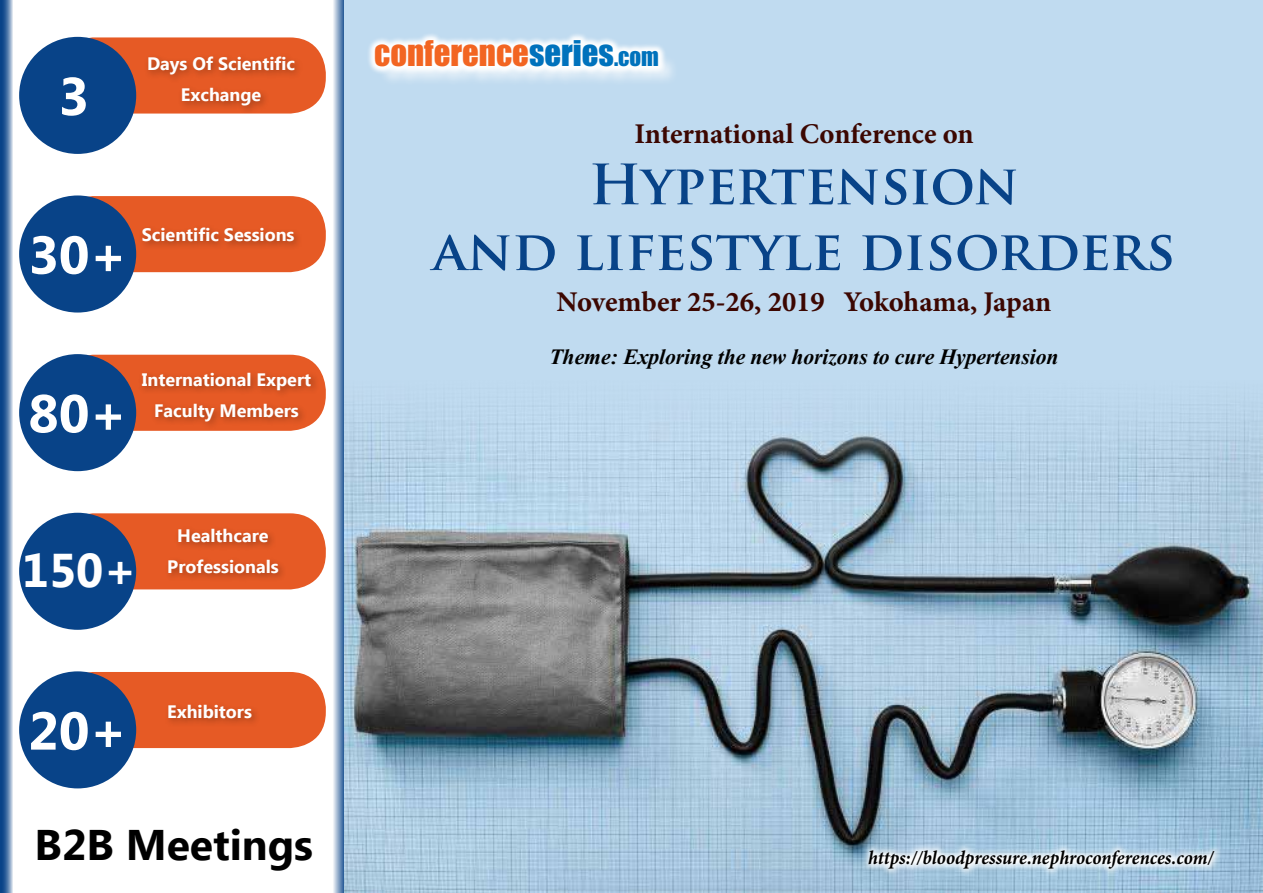
<style>
.page{position:relative;width:1263px;height:893px;background:#fff}
.page>*{position:absolute;margin:0;border:0;box-sizing:border-box;transform-origin:0 0}
.t1{font:700 54.15px/65.8px "Trajan Pro";color:#084388;text-align:center}
.t2{font:700 53.25px "Ebrima";color:#fff}
.t3{font:700 47.25px "Ebrima";color:#fff}
.t4{font:700 42.75px "Ebrima";color:#000}
.t5{font:32.7px "Impact";color:#f26522}
.t6{font:700 28.65px "Minion Pro";letter-spacing:-.005em;color:#3c0701}
.t7{font:italic 700 21.6px "Times New Roman";letter-spacing:-.005em;color:#000}
.t8{font:italic 700 19.5px "Minion Pro";letter-spacing:-.005em;color:#000;scale:.95 1}
.t9{font:700 18px/30.9px "Ebrima";color:#fff;text-align:center}
.s1{color:#0072bc}
.s2{font-size:22.95px;color:#0072bc}
</style>
<div class="page">
<svg style="left:333px;top:0;width:12px;height:893px;background:#8da8c8"></svg>
<div style="left:58px;top:37px;width:268px;height:77px;background:#e65a25;border-radius:36px"></div>
<div style="left:19px;top:37px;width:117px;height:117px;background:#084388;border-radius:50%"></div>
<div style="left:144px;top:53px;width:160px;height:62px;background:#000;opacity:.3"></div>
<div style="left:58px;top:196px;width:268px;height:76px;background:#e65a25;border-radius:36px"></div>
<div style="left:19px;top:195px;width:117px;height:118px;background:#084388;border-radius:50%"></div>
<div style="left:139px;top:224px;width:164px;height:27px;background:#000;opacity:.3"></div>
<div style="left:58px;top:355px;width:268px;height:76px;background:#e65a25;border-radius:36px"></div>
<div style="left:19px;top:354px;width:117px;height:117px;background:#084388;border-radius:50%"></div>
<div style="left:138px;top:369px;width:183px;height:61px;background:#000;opacity:.3"></div>
<div style="left:58px;top:513px;width:268px;height:76px;background:#e65a25;border-radius:36px"></div>
<div style="left:19px;top:513px;width:117px;height:117px;background:#084388;border-radius:50%"></div>
<div style="left:164px;top:525px;width:123px;height:57px;background:#000;opacity:.3"></div>
<div style="left:58px;top:672px;width:268px;height:76px;background:#e65a25;border-radius:36px"></div>
<div style="left:19px;top:671px;width:117px;height:117px;background:#084388;border-radius:50%"></div>
<div style="left:164px;top:701px;width:97px;height:27px;background:#000;opacity:.3"></div>
<svg style="left:0;top:0;width:13px;height:893px;background:#517aab"></svg>
<div style="left:345px;top:0;width:918px;height:893px;background:#c0dbf0"></div>
<img style="left:345px;top:404px;width:918px;height:489px">
<div style="left:378px;top:44px;width:301px;height:43px;background:#fff;opacity:.75"></div>
<svg style="left:369px;top:34px;width:298px;height:42px;fill:#fcfdfe"></svg>
<svg style="left:860px;top:841px;width:362px;height:37px"></svg>
<h2 class="t2" style="left:58px;top:57px;width:32px">3</h2>
<p class="t9" style="left:147px;top:49px;width:150px">Days Of Scientific<br>Exchange</p>
<h2 class="t2" style="left:28px;top:215px;width:100px">30+</h2>
<p class="t9" style="left:142px;top:220px;width:154px">Scientific Sessions</p>
<h2 class="t2" style="left:28px;top:374px;width:100px">80+</h2>
<p class="t9" style="left:142px;top:365px;width:171px">International Expert<br>Faculty Members</p>
<h3 class="t3" style="left:22px;top:535px;width:116px">150+</h3>
<p class="t9" style="left:167px;top:521px;width:113px">Healthcare<br>Professionals</p>
<h2 class="t2" style="left:28px;top:691px;width:100px">20+</h2>
<p class="t9" style="left:167px;top:697px;width:86px">Exhibitors</p>
<h3 class="t4" style="left:35px;top:813px;width:280px">B2B Meetings</h3>
<h3 class="t5" style="left:374px;top:28px;width:286px">CONFERENCE<span class="s1">SERIES</span><span class="s2">.COM</span></h3>
<h3 class="t6" style="left:634px;top:114px;width:341px">International Conference on</h3>
<h1 class="t1" style="left:433px;top:152px;width:744px">Hypertension<br>and lifestyle disorders</h1>
<h3 class="t6" style="left:556px;top:281px;width:496px">November 25-26, 2019 Yokohama, Japan</h3>
<p class="t7" style="left:549px;top:342px;width:511px">Theme: Exploring the new horizons to cure Hypertension</p>
<p class="t8" style="left:868px;top:844px;width:365px">https://bloodpressure.nephroconferences.com/</p>
</div>
